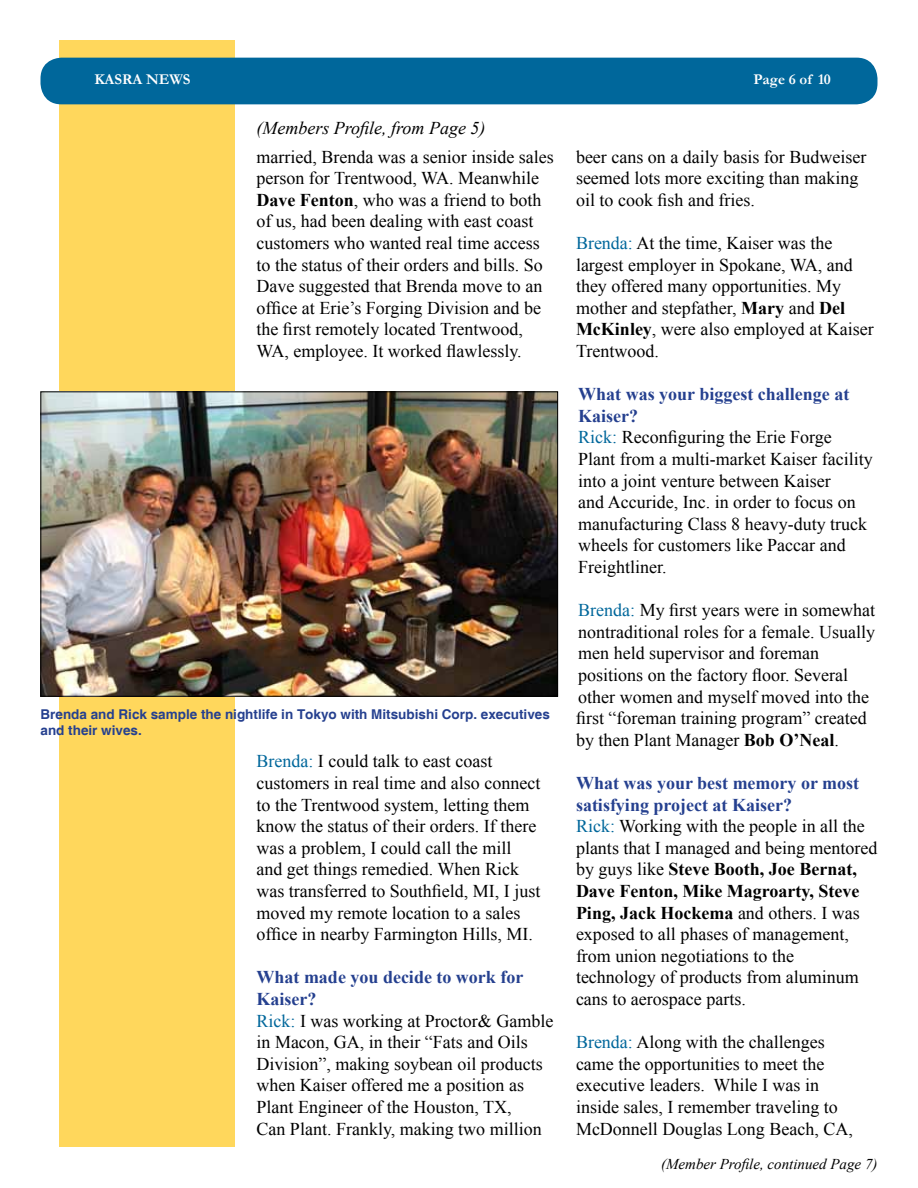
<style>
.page{position:relative;width:918px;height:1188px;background:#fff}
.page>*{position:absolute;margin:0;border:0;box-sizing:border-box;transform-origin:0 0}
.t1{font:18px/21.6px "Times New Roman";color:#000}
.t2{font:italic 18px "Times New Roman";color:#000}
.t3{font:italic 15px "Times New Roman";color:#000}
.t4{font:700 15px "Garamond";color:#fff}
.t5{font:700 13.5px/16.2px "Helvetica";color:#25408f}
.s1{font-weight:700}
.s2{color:#00679b}
.s3{font-weight:700;color:#25408f}
</style>
<div class="page">
<div style="left:59px;top:40px;width:175px;height:1108px;background:#ffd75c"></div>
<div style="left:40px;top:58px;width:838px;height:46px;background:#00679b;border-radius:21px"></div>
<img style="left:43px;top:393px;width:513px;height:302px">
<div style="left:41px;top:391px;width:517px;height:306px;border:1px solid #000"></div>
<p class="t4" style="left:94px;top:69px;width:98px">KASRA NEWS</p>
<p class="t4" style="left:754px;top:69px;width:79px">Page 6 of 10</p>
<p class="t2" style="left:256px;top:116px;width:231px">(Members Profile, from Page 5)</p>
<p class="t1" style="left:256px;top:146px;width:299px">married, Brenda was a senior inside sales person for Trentwood, WA. Meanwhile <span class="s1">Dave Fenton</span>, who was a friend to both of us, had been dealing with east coast customers who wanted real time access to the status of their orders and bills. So Dave suggested that Brenda move to an office at Erie’s Forging Division and be the first remotely located Trentwood, WA, employee. It worked flawlessly.</p>
<p class="t5" style="left:40px;top:706px;width:511px">Brenda and Rick sample the nightlife in Tokyo with Mitsubishi Corp. executives and their wives.</p>
<p class="t1" style="left:256px;top:750px;width:285px"><span class="s2">Brenda:</span> I could talk to east coast customers in real time and also connect to the Trentwood system, letting them know the status of their orders. If there was a problem, I could call the mill and get things remedied. When Rick was transferred to Southfield, MI, I just moved my remote location to a sales office in nearby Farmington Hills, MI.</p>
<p class="t1" style="left:256px;top:966px;width:298px"><span class="s3">What made you decide to work for<br>Kaiser?<br></span><span class="s2">Rick:</span> I was working at Proctor&amp; Gamble in Macon, GA, in their “Fats and Oils<br>Division”, making soybean oil products when Kaiser offered me a position as<br>Plant Engineer of the Houston, TX,<br>Can Plant. Frankly, making two million</p>
<p class="t1" style="left:576px;top:146px;width:292px">beer cans on a daily basis for Budweiser seemed lots more exciting than making oil to cook fish and fries.</p>
<p class="t1" style="left:576px;top:232px;width:299px"><span class="s2">Brenda:</span> At the time, Kaiser was the largest employer in Spokane, WA, and they offered many opportunities. My mother and stepfather, <span class="s1">Mary</span> and <span class="s1">Del<br>McKinley</span>, were also employed at Kaiser<br>Trentwood.</p>
<p class="t1" style="left:578px;top:383px;width:296px"><span class="s3">What was your biggest challenge at<br>Kaiser?<br></span><span class="s2">Rick:</span> Reconfiguring the Erie Forge<br>Plant from a multi-market Kaiser facility into a joint venture between Kaiser<br>and Accuride, Inc. in order to focus on manufacturing Class 8 heavy-duty truck wheels for customers like Paccar and<br>Freightliner.</p>
<p class="t1" style="left:576px;top:599px;width:301px"><span class="s2">Brenda:</span> My first years were in somewhat nontraditional roles for a female. Usually men held supervisor and foreman positions on the factory floor. Several other women and myself moved into the first “foreman training program” created by then Plant Manager <span class="s1">Bob O’Neal</span>.</p>
<p class="t1" style="left:576px;top:772px;width:303px"><span class="s3">What was your best memory or most satisfying project at Kaiser?<br></span><span class="s2">Rick:</span> Working with the people in all the plants that I managed and being mentored by guys like <span class="s1">Steve Booth, Joe Bernat, Dave Fenton, Mike Magroarty, Steve Ping, Jack Hockema</span> and others. I was exposed to all phases of management, from union negotiations to the technology of products from aluminum cans to aerospace parts.</p>
<p class="t1" style="left:576px;top:1031px;width:278px"><span class="s2">Brenda:</span> Along with the challenges came the opportunities to meet the executive leaders. While I was in inside sales, I remember traveling to McDonnell Douglas Long Beach, CA,</p>
<p class="t3" style="left:661px;top:1154px;width:218px">(Member Profile, continued Page 7)</p>
</div>
